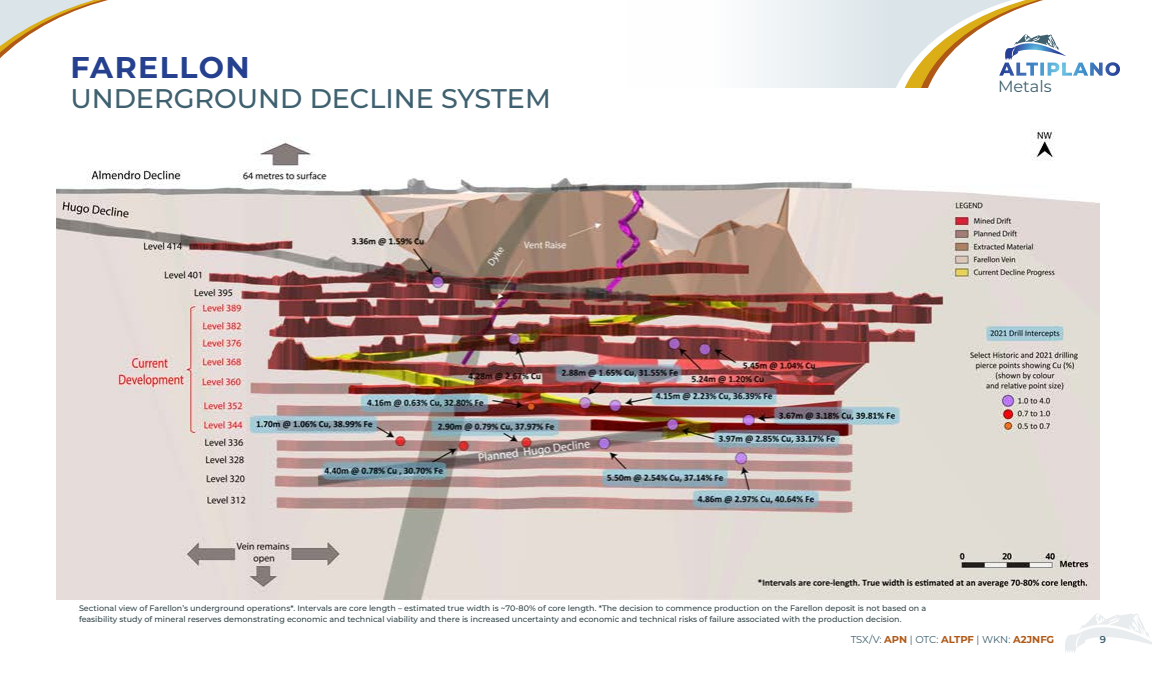
<style>
.page{position:relative;width:1152px;height:680px;background:#fff}
.page>*{position:absolute;margin:0;border:0;box-sizing:border-box;transform-origin:0 0}
.t1{font:700 30px "Montserrat";letter-spacing:.05em;color:#25408f}
.t2{font:500 27px "Montserrat";color:#3e606f}
.t3{font:16.2px "Montserrat";color:#3e606f}
.t4{font:10px "Montserrat";letter-spacing:-.01em;color:#3e606f}
.t5{font:600 10px "Montserrat";color:#3e606f}
.t6{font:500 8px/11px "Montserrat";color:#334549}
.s1{font-weight:700;color:#b05917}
</style>
<div class="page">
<svg style="left:0;top:0;width:108px;height:59px"></svg>
<svg style="left:1084px;top:62px;width:36px;height:14px"></svg>
<svg style="left:757px;top:0;width:327px;height:88px"></svg>
<svg style="left:1065px;top:613px;width:87px;height:40px"></svg>
<img style="left:56px;top:129px;width:1044px;height:470px">
<h1 class="t1" style="left:70px;top:46px;width:181px">FARELLON</h1>
<h2 class="t2" style="left:70px;top:80px;width:482px">UNDERGROUND DECLINE SYSTEM</h2>
<h3 class="t3" style="left:998px;top:75px;width:55px">Metals</h3>
<p class="t6" style="left:79px;top:603px;width:849px">Sectional view of Farellon’s underground operations*. Intervals are core length – estimated true width is ~70-80% of core length. *The decision to commence production on the Farellon deposit is not based on a feasibility study of mineral reserves demonstrating economic and technical viability and there is increased uncertainty and economic and technical risks of failure associated with the production decision.</p>
<p class="t4" style="left:851px;top:632px;width:205px">TSX/V: <span class="s1">APN</span> | OTC: <span class="s1">ALTPF</span> | WKN: <span class="s1">A2JNFG</span></p>
<p class="t5" style="left:1100px;top:632px;width:8px">9</p>
</div>
